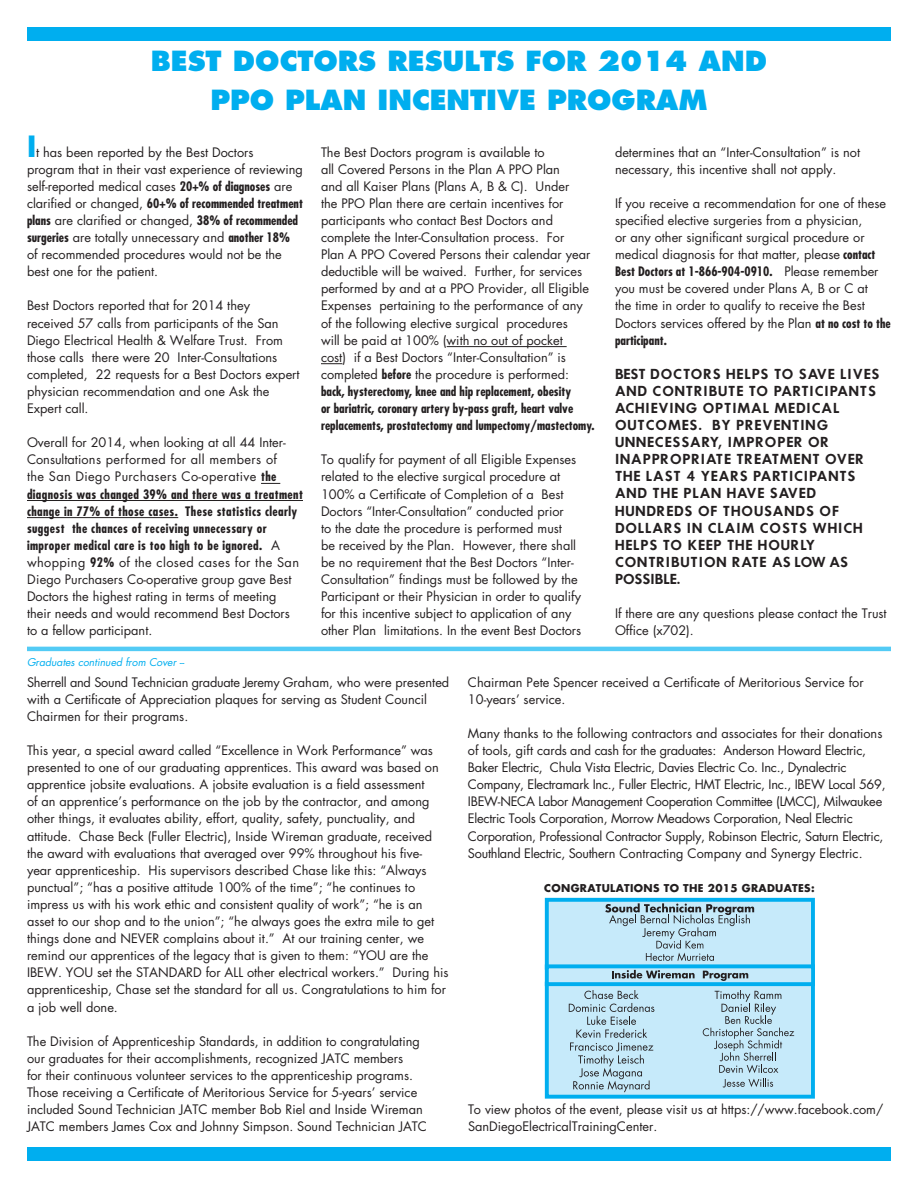
<style>
.page{position:relative;width:918px;height:1188px;background:#fff}
.page>*{position:absolute;margin:0;border:0;box-sizing:border-box;transform-origin:0 0}
.Paragraph_Style_2{font:700 28.5px "Futura";color:#00aeef}
.Small_Headlines{font:800 27px "Futura";color:#00aeef}
.Body_Text_8_5{font:12.75px/17.1px "Futura";color:#231f20}
.Body_Text_8_5-2{font:12.75px/17.1px "Futura";letter-spacing:-.02em;color:#231f20}
.Paragraph_Style_2-2{font:12.75px/17.1px "Futura";color:#231f20}
.Body_Text_8_5-3{font:600 12.75px/17.1px "Futura";letter-spacing:.07em;color:#231f20}
.Body_Text_8_5-4{font:700 10.5px "Futura";letter-spacing:.03em;color:#231f20}
.t1{font:italic 10.5px "Futura";color:#00aeef}
.s1{font-weight:700;font-stretch:condensed}
</style>
<div class="page">
<div style="left:27px;top:27px;width:864px;height:13px;background:#00aeef"></div>
<div style="left:27px;top:1148px;width:864px;height:13px;background:#00aeef"></div>
<svg style="left:261px;top:483px;width:19px;height:1px"></svg>
<hr style="left:27px;top:500px;width:276px;height:1px;background:#231f20">
<hr style="left:27px;top:517px;width:151px;height:1px;background:#231f20">
<hr style="left:447px;top:346px;width:120px;height:1px;background:#231f20">
<svg style="left:321px;top:363px;width:21px;height:1px"></svg>
<hr style="left:27px;top:647px;width:864px;height:4px;background:#53cbf5">
<div style="left:547px;top:900px;width:266px;height:68px;background:#c6eafa"></div>
<svg style="left:605px;top:903px;width:149px;height:58px"></svg>
<div style="left:545px;top:898px;width:269px;height:72px;border:4px solid #00aeef"></div>
<div style="left:547px;top:984px;width:266px;height:113px;background:#c6eafa"></div>
<svg style="left:569px;top:990px;width:85px;height:102px"></svg>
<svg style="left:703px;top:990px;width:91px;height:98px"></svg>
<div style="left:545px;top:982px;width:269px;height:117px;border:4px solid #00aeef"></div>
<div style="left:547px;top:966px;width:266px;height:18px;background:#c6eafa"></div>
<svg style="left:612px;top:970px;width:83px;height:9px"></svg>
<svg style="left:703px;top:971px;width:45px;height:10px"></svg>
<div style="left:545px;top:964px;width:269px;height:22px;border:4px solid #00aeef"></div>
<p class="Small_Headlines" style="left:151px;top:44px;width:618px">BEST DOCTORS RESULTS FOR 2014 AND</p>
<p class="Small_Headlines" style="left:210px;top:83px;width:499px">PPO PLAN INCENTIVE PROGRAM</p>
<p class="Paragraph_Style_2" style="left:27px;top:126px;width:11px">I</p>
<p class="Paragraph_Style_2-2" style="left:27px;top:143px;width:277px;text-indent:9px">t has been reported by the Best Doctors program that in their vast experience of reviewing self-reported medical cases <span class="s1">20+% of diagnoses</span> are clarified or changed, <span class="s1">60+% of recommended treatment plans</span> are clarified or changed, <span class="s1">38% of recommended surgeries</span> are totally unnecessary and <span class="s1">another 18% </span>of recommended procedures would not be the best one for the patient.</p>
<p class="Body_Text_8_5" style="left:27px;top:297px;width:274px">Best Doctors reported that for 2014 they received 57 calls from participants of the San Diego Electrical Health &amp; Welfare Trust. From those calls there were 20 Inter-Consultations completed, 22 requests for a Best Doctors expert physician recommendation and one Ask the Expert call.</p>
<p class="Body_Text_8_5" style="left:27px;top:434px;width:277px">Overall for 2014, when looking at all 44 Inter-Consultations performed for all members of<br>the San Diego Purchasers Co-operative <span class="s1">the diagnosis was changed 39% and there was a treatment change in 77% of those cases. These statistics clearly suggest the chances of receiving unnecessary or improper medical care is too high to be ignored.</span> A whopping <span class="s1">92%</span> of the closed cases for the San Diego Purchasers Co-operative group gave Best Doctors the highest rating in terms of meeting their needs and would recommend Best Doctors to a fellow participant.</p>
<p class="Body_Text_8_5" style="left:321px;top:143px;width:275px">The Best Doctors program is available to<br>all Covered Persons in the Plan A PPO Plan<br>and all Kaiser Plans (Plans A, B &amp; C). Under<br>the PPO Plan there are certain incentives for participants who contact Best Doctors and complete the Inter-Consultation process. For<br>Plan A PPO Covered Persons their calendar year deductible will be waived. Further, for services performed by and at a PPO Provider, all Eligible Expenses pertaining to the performance of any of the following elective surgical procedures<br>will be paid at 100% (with no out of pocket<br>cost) if a Best Doctors “Inter-Consultation” is completed <span class="s1">before</span> the procedure is performed: <span class="s1">back, hysterectomy, knee and hip replacement, obesity<br>or bariatric, coronary artery by-pass graft, heart valve replacements, prostatectomy and lumpectomy/mastectomy.</span></p>
<p class="Body_Text_8_5" style="left:321px;top:451px;width:262px">To qualify for payment of all Eligible Expenses related to the elective surgical procedure at 100% a Certificate of Completion of a Best Doctors “Inter-Consultation” conducted prior<br>to the date the procedure is performed must<br>be received by the Plan. However, there shall be no requirement that the Best Doctors “Inter-Consultation” findings must be followed by the Participant or their Physician in order to qualify for this incentive subject to application of any other Plan limitations. In the event Best Doctors</p>
<p class="Body_Text_8_5" style="left:615px;top:143px;width:247px">determines that an “Inter-Consultation” is not necessary, this incentive shall not apply.</p>
<p class="Body_Text_8_5" style="left:615px;top:194px;width:277px">If you receive a recommendation for one of these specified elective surgeries from a physician,<br>or any other significant surgical procedure or medical diagnosis for that matter, please <span class="s1">contact Best Doctors at 1-866-904-0910.</span> Please remember you must be covered under Plans A, B or C at<br>the time in order to qualify to receive the Best Doctors services offered by the Plan <span class="s1">at no cost to the participant.</span></p>
<p class="Body_Text_8_5-3" style="left:615px;top:365px;width:266px">BEST DOCTORS HELPS TO SAVE LIVES<br>AND CONTRIBUTE TO PARTICIPANTS<br>ACHIEVING OPTIMAL MEDICAL<br>OUTCOMES. BY PREVENTING<br>UNNECESSARY, IMPROPER OR<br>INAPPROPRIATE TREATMENT OVER<br>THE LAST 4 YEARS PARTICIPANTS<br>AND THE PLAN HAVE SAVED<br>HUNDREDS OF THOUSANDS OF<br>DOLLARS IN CLAIM COSTS WHICH<br>HELPS TO KEEP THE HOURLY<br>CONTRIBUTION RATE AS LOW AS<br>POSSIBLE.</p>
<p class="Body_Text_8_5" style="left:615px;top:605px;width:273px">If there are any questions please contact the Trust<br>Office (x702).</p>
<p class="t1" style="left:27px;top:655px;width:158px">Graduates continued from Cover --</p>
<p class="Body_Text_8_5" style="left:27px;top:673px;width:424px">Sherrell and Sound Technician graduate Jeremy Graham, who were presented with a Certificate of Appreciation plaques for serving as Student Council<br>Chairmen for their programs.</p>
<p class="Body_Text_8_5" style="left:27px;top:742px;width:423px">This year, a special award called “Excellence in Work Performance” was presented to one of our graduating apprentices. This award was based on apprentice jobsite evaluations. A jobsite evaluation is a field assessment<br>of an apprentice’s performance on the job by the contractor, and among other things, it evaluates ability, effort, quality, safety, punctuality, and attitude. Chase Beck (Fuller Electric), Inside Wireman graduate, received the award with evaluations that averaged over 99% throughout his five&shy;year apprenticeship. His supervisors described Chase like this: “Always punctual”; “has a positive attitude 100% of the time”; “he continues to impress us with his work ethic and consistent quality of work”; “he is an asset to our shop and to the union”; “he always goes the extra mile to get things done and NEVER complains about it.” At our training center, we remind our apprentices of the legacy that is given to them: “YOU are the IBEW. YOU set the STANDARD for ALL other electrical workers.” During his apprenticeship, Chase set the standard for all us. Congratulations to him for a job well done.</p>
<p class="Body_Text_8_5" style="left:27px;top:1032px;width:402px">The Division of Apprenticeship Standards, in addition to congratulating our graduates for their accomplishments, recognized JATC members<br>for their continuous volunteer services to the apprenticeship programs.<br>Those receiving a Certificate of Meritorious Service for 5-years’ service included Sound Technician JATC member Bob Riel and Inside Wireman JATC members James Cox and Johnny Simpson. Sound Technician JATC</p>
<p class="Body_Text_8_5" style="left:468px;top:673px;width:397px">Chairman Pete Spencer received a Certificate of Meritorious Service for<br>10-years’ service.</p>
<p class="Body_Text_8_5-2" style="left:468px;top:725px;width:419px">Many thanks to the following contractors and associates for their donations of tools, gift cards and cash for the graduates: Anderson Howard Electric, Baker Electric, Chula Vista Electric, Davies Electric Co. Inc., Dynalectric Company, Electramark Inc., Fuller Electric, HMT Electric, Inc., IBEW Local 569, IBEW-NECA Labor Management Cooperation Committee (LMCC), Milwaukee Electric Tools Corporation, Morrow Meadows Corporation, Neal Electric Corporation, Professional Contractor Supply, Robinson Electric, Saturn Electric, Southland Electric, Southern Contracting Company and Synergy Electric.</p>
<p class="Body_Text_8_5-4" style="left:544px;top:881px;width:272px">CONGRATULATIONS TO THE 2015 GRADUATES:</p>
<p class="Body_Text_8_5" style="left:468px;top:1101px;width:417px">To view photos of the event, please visit us at https://www.facebook.com/<br>SanDiegoElectricalTrainingCenter.</p>
</div>
